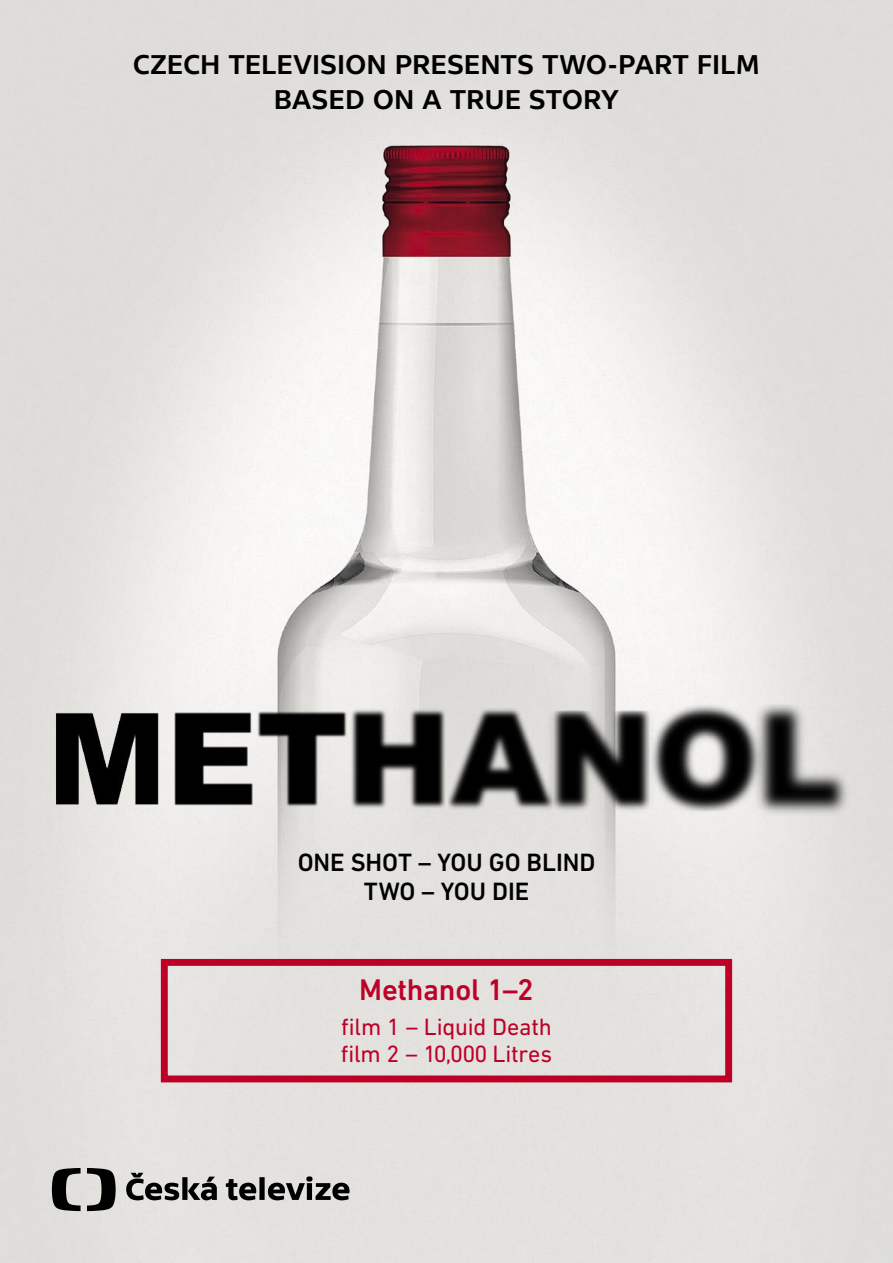
<style>
.page{position:relative;width:893px;height:1263px;background:#fff}
.page>*{position:absolute;margin:0;border:0;box-sizing:border-box;transform-origin:0 0}
.t1{font:500 30.45px "DIN Next LT Pro";letter-spacing:-.01em;color:#be0027}
.t2{font:28.5px/34.5px "TV Sans Print Med";letter-spacing:.02em;color:#000;text-align:center;scale:.96 1}
.t3{font:500 25.5px/29.1px "DIN Next LT Pro";letter-spacing:-.005em;color:#000;text-align:center}
.t4{font:24px/27.3px "DIN Next LT Pro";letter-spacing:-.01em;color:#be0027}
</style>
<div class="page">
<img style="left:0;top:0;width:893px;height:1263px">
<img style="left:0;top:571px;width:893px;height:254px">
<div style="left:778px;top:619px;width:10px;height:12px;background:#e7e6e2"></div>
<div style="left:161px;top:959px;width:571px;height:123px;border:7px solid #be0027"></div>
<svg style="left:52px;top:1168px;width:29px;height:43px"></svg>
<svg style="left:87px;top:1168px;width:29px;height:43px"></svg>
<svg style="left:126px;top:1173px;width:224px;height:28px;background:#8c8b89"></svg>
<p class="t2" style="left:133px;top:47px;width:654px">CZECH TELEVISION PRESENTS TWO-PART FILM<br>BASED ON A TRUE STORY</p>
<p class="t3" style="left:298px;top:847px;width:299px">ONE SHOT – YOU GO BLIND<br>TWO – YOU DIE</p>
<p class="t1" style="left:359px;top:972px;width:176px">Methanol 1–2</p>
<p class="t4" style="left:341px;top:1012px;width:213px">film 1 – Liquid Death film 2 – 10,000 Litres</p>
</div>
